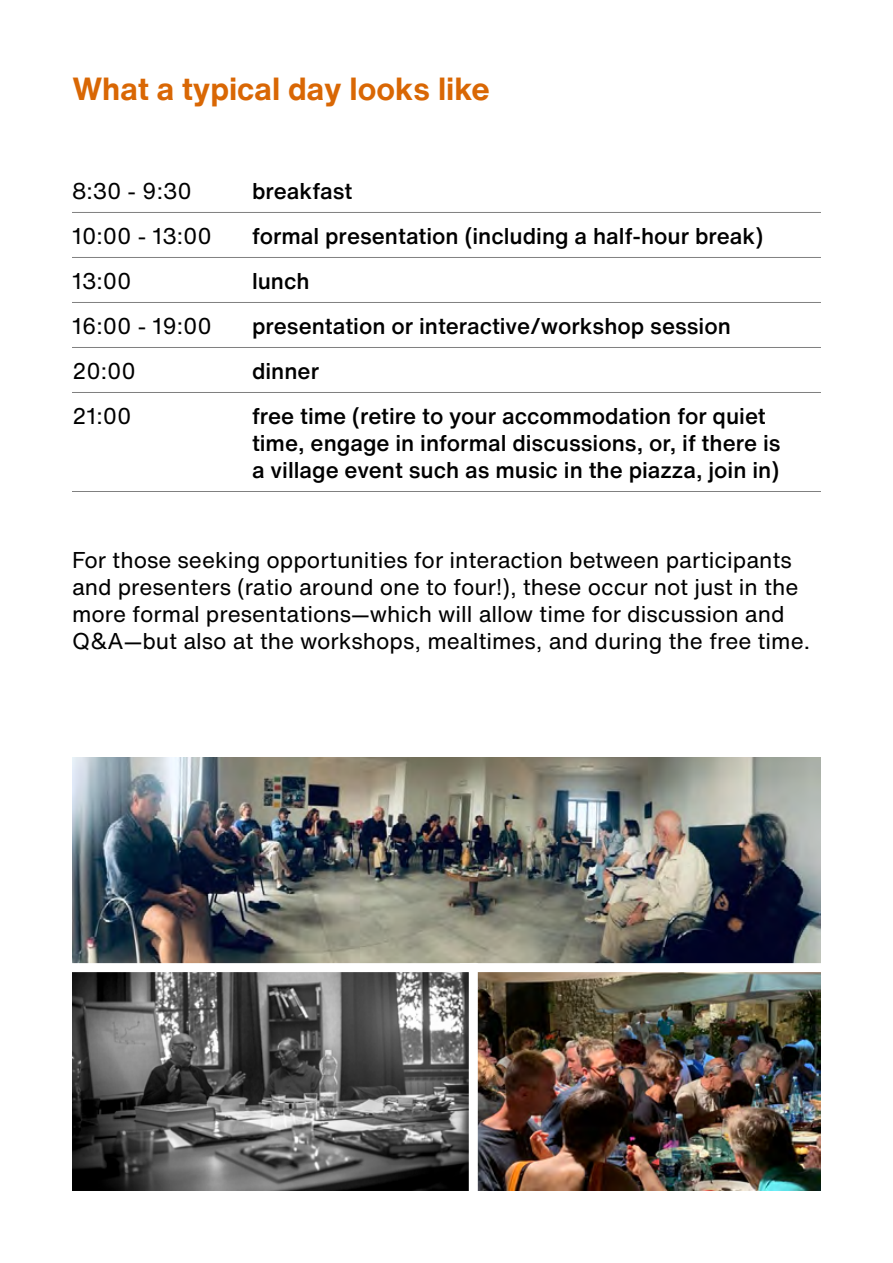
<style>
.page{position:relative;width:893px;height:1263px;background:#fff}
.page>*{position:absolute;margin:0;border:0;box-sizing:border-box;transform-origin:0 0}
.t1{font:700 31.5px "Helvetica Now Text";color:#d96704}
.t2{font:22.5px/27px "Helvetica Now Text";color:#000}
.t3{font:500 22.5px/27px "Helvetica Now Text";color:#000}
</style>
<div class="page">
<hr style="left:72px;top:212px;width:749px;height:1px;background:#808080">
<hr style="left:72px;top:257px;width:749px;height:1px;background:#808080">
<hr style="left:72px;top:302px;width:749px;height:1px;background:#808080">
<hr style="left:72px;top:347px;width:749px;height:1px;background:#808080">
<hr style="left:72px;top:392px;width:749px;height:1px;background:#808080">
<hr style="left:72px;top:491px;width:749px;height:1px;background:#808080">
<img style="left:72px;top:757px;width:749px;height:202px">
<img style="left:455px;top:958px;width:366px;height:233px">
<svg style="left:72px;top:959px;width:410px;height:232px;background:#686867"></svg>
<p class="t1" style="left:72px;top:65px;width:419px">What a typical day looks like</p>
<p class="t2" style="left:72px;top:176px;width:121px">8:30 - 9:30</p>
<p class="t3" style="left:252px;top:177px;width:102px">breakfast</p>
<p class="t2" style="left:72px;top:221px;width:142px">10:00 - 13:00</p>
<p class="t3" style="left:252px;top:222px;width:513px">formal presentation (including a half-hour break)</p>
<p class="t2" style="left:72px;top:266px;width:61px">13:00</p>
<p class="t3" style="left:252px;top:267px;width:59px">lunch</p>
<p class="t2" style="left:72px;top:311px;width:142px">16:00 - 19:00</p>
<p class="t3" style="left:252px;top:312px;width:480px">presentation or interactive/workshop session</p>
<p class="t2" style="left:72px;top:356px;width:65px">20:00</p>
<p class="t3" style="left:252px;top:357px;width:69px">dinner</p>
<p class="t2" style="left:72px;top:401px;width:61px">21:00</p>
<p class="t3" style="left:252px;top:402px;width:530px">free time (retire to your accommodation for quiet time, engage in informal discussions, or, if there is a village event such as music in the piazza, join in)</p>
<p class="t2" style="left:72px;top:545px;width:739px">For those seeking opportunities for interaction between participants and presenters (ratio around one to four!), these occur not just in the more formal presentations—which will allow time for discussion and Q&amp;A—but also at the workshops, mealtimes, and during the free time.</p>
</div>
